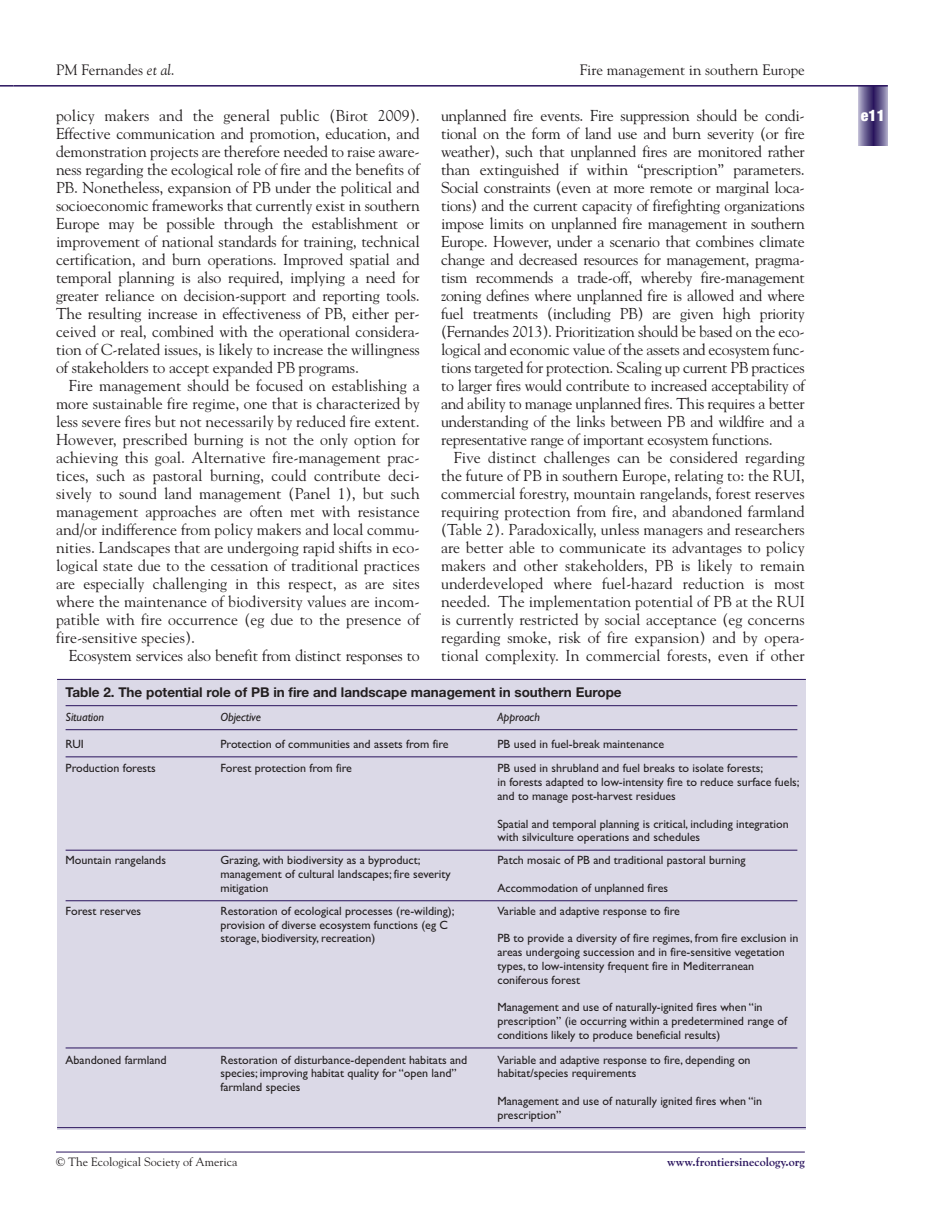
<style>
.page{position:relative;width:946px;height:1218px;background:#fff}
.page>*{position:absolute;margin:0;border:0;box-sizing:border-box;transform-origin:0 0}
.t1{font:15.75px/18px "Goudy";letter-spacing:-.01em;color:#231f20;text-align:justify}
.t2{font:900 condensed 15.75px "Helvetica Neue";color:#fff}
.t3{font:15px "Goudy";color:#231f20}
.t4{font:700 13.5px "Helvetica Neue";color:#231f20}
.t5{font:12px/13.8px "Gill Sans";color:#231f20}
.t6{font:12px "Goudy";color:#231f20}
.t7{font:700 12px "Goudy";color:#29135d}
.t8{font:italic 12px "Gill Sans";letter-spacing:-.005em;color:#231f20}
.s1{font-style:italic}
</style>
<div class="page">
<svg style="left:858px;top:87px;width:29px;height:58px;background:#695e90"></svg>
<hr style="left:14px;top:85px;width:873px;height:2px;background:#29135d">
<hr style="left:56px;top:1151px;width:748px;height:1px;background:#29135d">
<div style="left:57px;top:679px;width:748px;height:450px;background:#dbd9e7"></div>
<hr style="left:57px;top:679px;width:748px;height:1px;background:#29135d">
<hr style="left:66px;top:705px;width:731px;height:1px;background:#29135d">
<hr style="left:66px;top:729px;width:731px;height:1px;background:#29135d">
<hr style="left:66px;top:756px;width:731px;height:1px;background:#29135d">
<hr style="left:66px;top:850px;width:731px;height:1px;background:#29135d">
<hr style="left:66px;top:900px;width:731px;height:1px;background:#29135d">
<hr style="left:66px;top:1047px;width:731px;height:1px;background:#29135d">
<hr style="left:57px;top:1127px;width:748px;height:1px;background:#29135d">
<svg style="left:0;top:85px;width:14px;height:2px"></svg>
<p class="t3" style="left:56px;top:64px;width:120px">PM Fernandes <span class="s1">et al</span>.</p>
<p class="t3" style="left:579px;top:64px;width:226px">Fire management in southern Europe</p>
<p class="t1" style="left:56px;top:108px;width:365px">policy makers and the general public (Birot 2009).<br>Effective communication and promotion, education, and demonstration projects are therefore needed to raise aware&shy;ness regarding the ecological role of fire and the benefits of PB. Nonetheless, expansion of PB under the political and socioeconomic frameworks that currently exist in southern Europe may be possible through the establishment or improvement of national standards for training, technical certification, and burn operations. Improved spatial and temporal planning is also required, implying a need for greater reliance on decision-support and reporting tools.<br>The resulting increase in effectiveness of PB, either per&shy;ceived or real, combined with the operational considera&shy;tion of C-related issues, is likely to increase the willingness of stakeholders to accept expanded PB programs.</p>
<p class="t1" style="left:56px;top:378px;width:365px;text-indent:13px">Fire management should be focused on establishing a more sustainable fire regime, one that is characterized by less severe fires but not necessarily by reduced fire extent.<br>However, prescribed burning is not the only option for achieving this goal. Alternative fire-management prac&shy;tices, such as pastoral burning, could contribute deci&shy;sively to sound land management (Panel 1), but such management approaches are often met with resistance and/or indifference from policy makers and local commu&shy;nities. Landscapes that are undergoing rapid shifts in eco&shy;logical state due to the cessation of traditional practices are especially challenging in this respect, as are sites where the maintenance of biodiversity values are incom&shy;patible with fire occurrence (eg due to the presence of fire-sensitive species).</p>
<p class="t1" style="left:69px;top:648px;width:352px">Ecosystem services also benefit from distinct responses to</p>
<p class="t1" style="left:441px;top:108px;width:365px">unplanned fire events. Fire suppression should be condi&shy;tional on the form of land use and burn severity (or fire weather), such that unplanned fires are monitored rather than extinguished if within “prescription” parameters.<br>Social constraints (even at more remote or marginal loca&shy;tions) and the current capacity of firefighting organizations impose limits on unplanned fire management in southern Europe. However, under a scenario that combines climate change and decreased resources for management, pragma&shy;tism recommends a trade-off, whereby fire-management zoning defines where unplanned fire is allowed and where fuel treatments (including PB) are given high priority (Fernandes 2013). Prioritization should be based on the eco&shy;logical and economic value of the assets and ecosystem func&shy;tions targeted for protection. Scaling up current PB practices to larger fires would contribute to increased acceptability of and ability to manage unplanned fires. This requires a better understanding of the links between PB and wildfire and a representative range of important ecosystem functions.</p>
<p class="t1" style="left:441px;top:450px;width:365px;text-indent:13px">Five distinct challenges can be considered regarding the future of PB in southern Europe, relating to: the RUI, commercial forestry, mountain rangelands, forest reserves requiring protection from fire, and abandoned farmland (Table 2). Paradoxically, unless managers and researchers are better able to communicate its advantages to policy makers and other stakeholders, PB is likely to remain underdeveloped where fuel-hazard reduction is most needed. The implementation potential of PB at the RUI is currently restricted by social acceptance (eg concerns regarding smoke, risk of fire expansion) and by opera&shy;tional complexity. In commercial forests, even if other</p>
<p class="t4" style="left:66px;top:687px;width:557px">Table 2. The potential role of PB in fire and landscape management in southern Europe</p>
<p class="t8" style="left:66px;top:712px;width:40px">Situation</p>
<p class="t8" style="left:220px;top:712px;width:42px">Objective</p>
<p class="t8" style="left:497px;top:712px;width:44px">Approach</p>
<p class="t5" style="left:66px;top:738px;width:20px">RUI</p>
<p class="t5" style="left:220px;top:738px;width:230px">Protection of communities and assets from fire</p>
<p class="t5" style="left:497px;top:738px;width:168px">PB used in fuel-break maintenance</p>
<p class="t5" style="left:66px;top:762px;width:92px">Production forests</p>
<p class="t5" style="left:220px;top:762px;width:133px">Forest protection from fire</p>
<p class="t5" style="left:497px;top:762px;width:304px">PB used in shrubland and fuel breaks to isolate forests;<br>in forests adapted to low-intensity fire to reduce surface fuels; and to manage post-harvest residues</p>
<p class="t5" style="left:497px;top:818px;width:293px">Spatial and temporal planning is critical, including integration with silviculture operations and schedules</p>
<p class="t5" style="left:66px;top:854px;width:102px">Mountain rangelands</p>
<p class="t5" style="left:220px;top:854px;width:202px">Grazing, with biodiversity as a byproduct;</p>
<p class="t5" style="left:497px;top:854px;width:250px">Patch mosaic of PB and traditional pastoral burning</p>
<p class="t5" style="left:220px;top:868px;width:232px">management of cultural landscapes; fire severity mitigation</p>
<p class="t5" style="left:497px;top:882px;width:172px">Accommodation of unplanned fires</p>
<p class="t5" style="left:66px;top:905px;width:77px">Forest reserves</p>
<p class="t5" style="left:220px;top:905px;width:236px">Restoration of ecological processes (re-wilding);</p>
<p class="t5" style="left:497px;top:905px;width:184px">Variable and adaptive response to fire</p>
<p class="t5" style="left:220px;top:919px;width:229px">provision of diverse ecosystem functions (eg C storage, biodiversity, recreation)</p>
<p class="t5" style="left:497px;top:932px;width:302px">PB to provide a diversity of fire regimes, from fire exclusion in areas undergoing succession and in fire-sensitive vegetation types, to low-intensity frequent fire in Mediterranean coniferous forest</p>
<p class="t5" style="left:497px;top:1001px;width:291px">Management and use of naturally-ignited fires when “in prescription” (ie occurring within a predetermined range of conditions likely to produce beneficial results)</p>
<p class="t5" style="left:66px;top:1054px;width:103px">Abandoned farmland</p>
<p class="t5" style="left:220px;top:1054px;width:248px">Restoration of disturbance-dependent habitats and</p>
<p class="t5" style="left:497px;top:1054px;width:254px">Variable and adaptive response to fire, depending on</p>
<p class="t5" style="left:220px;top:1067px;width:238px">species; improving habitat quality for “open land”</p>
<p class="t5" style="left:497px;top:1067px;width:140px">habitat/species requirements</p>
<p class="t5" style="left:220px;top:1081px;width:81px">farmland species</p>
<p class="t5" style="left:497px;top:1095px;width:266px">Management and use of naturally ignited fires when “in prescription”</p>
<p class="t6" style="left:56px;top:1157px;width:183px">© The Ecological Society of America</p>
<p class="t7" style="left:667px;top:1157px;width:139px">www.frontiersinecology.org</p>
<p class="t2" style="left:860px;top:110px;width:25px">e11</p>
</div>
